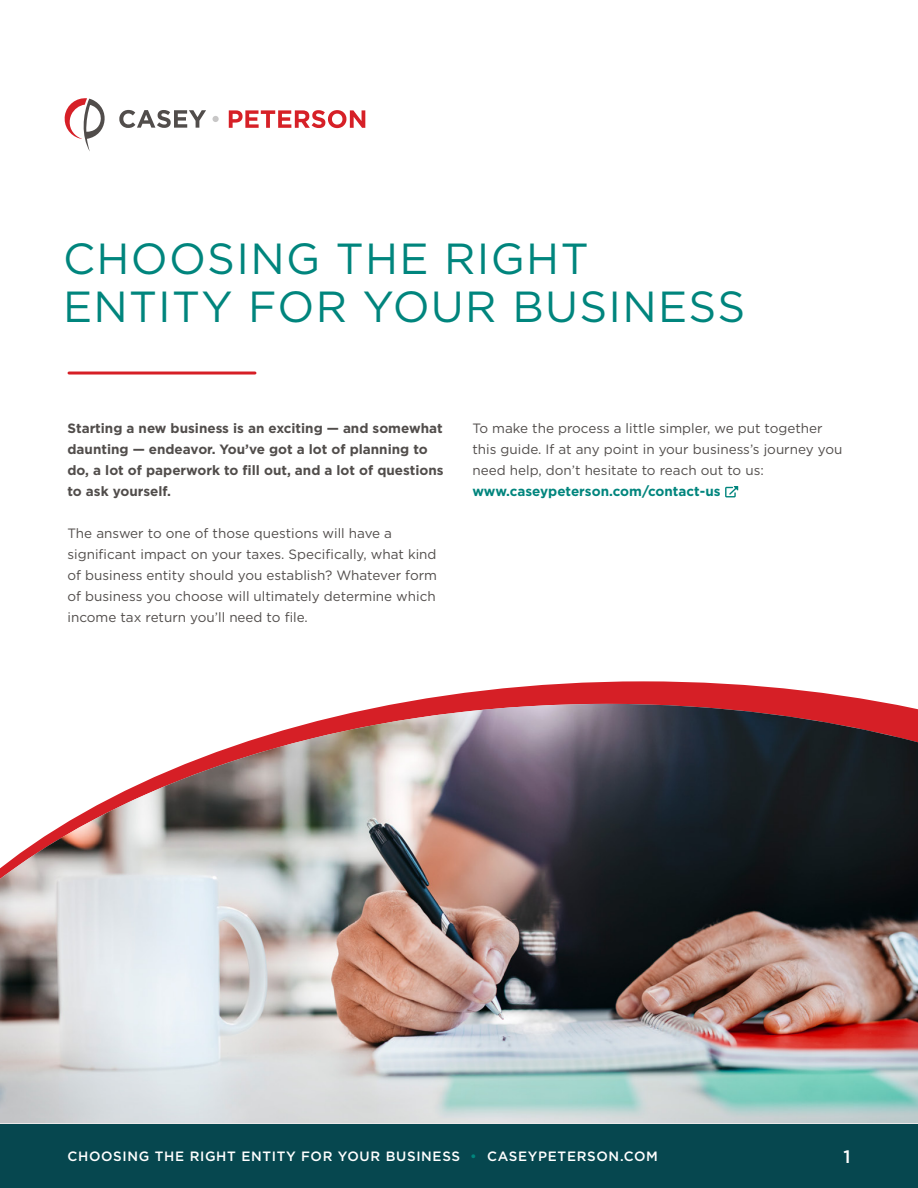
<style>
.page{position:relative;width:918px;height:1188px;background:#fff}
.page>*{position:absolute;margin:0;border:0;box-sizing:border-box;transform-origin:0 0}
.t1{font:43.5px/48px "Gotham";letter-spacing:.03em;color:#00857d}
.t2{font:500 18px "Gotham";color:#fff}
.t3{font:13.5px/21px "Gotham";color:#514d4b}
.t4{font:700 13.5px/21px "Gotham";color:#514d4b}
.t5{font:500 13.5px "Gotham";letter-spacing:.05em;color:#fff}
.t6{font:700 13.5px "Gotham";color:#00857d}
.s1{color:#00857d}
</style>
<div class="page">
<div style="left:0;top:1123px;width:918px;height:65px;background:#06474f"></div>
<svg style="left:229px;top:110px;width:136px;height:18px"></svg>
<svg style="left:119px;top:110px;width:87px;height:18px"></svg>
<svg style="left:213px;top:116px;width:6px;height:6px"></svg>
<svg style="left:64px;top:98px;width:41px;height:53px"></svg>
<svg style="left:395px;top:681px;width:497px;height:23px;fill:#d61f26"></svg>
<img style="left:0;top:704px;width:918px;height:419px">
<hr style="left:69px;top:372px;width:186px;height:3px;background:#d61f26">
<svg style="left:725px;top:486px;width:13px;height:11px"></svg>
<h1 class="t1" style="left:63px;top:234px;width:684px">CHOOSING THE RIGHT<br>ENTITY FOR YOUR BUSINESS</h1>
<p class="t4" style="left:68px;top:418px;width:378px">Starting a new business is an exciting — and somewhat daunting — endeavor. You’ve got a lot of planning to do, a lot of paperwork to fill out, and a lot of questions to ask yourself.</p>
<p class="t3" style="left:68px;top:523px;width:371px">The answer to one of those questions will have a significant impact on your taxes. Specifically, what kind of business entity should you establish? Whatever form of business you choose will ultimately determine which income tax return you’ll need to file.</p>
<p class="t3" style="left:472px;top:418px;width:371px">To make the process a little simpler, we put together this guide. If at any point in your business’s journey you need help, don’t hesitate to reach out to us:</p>
<p class="t6" style="left:472px;top:483px;width:250px">www.caseypeterson.com/contact-us</p>
<p class="t5" style="left:68px;top:1147px;width:592px">CHOOSING THE RIGHT ENTITY FOR YOUR BUSINESS <span class="s1">•</span> CASEYPETERSON.COM</p>
<h2 class="t2" style="left:843px;top:1144px;width:9px">1</h2>
</div>
